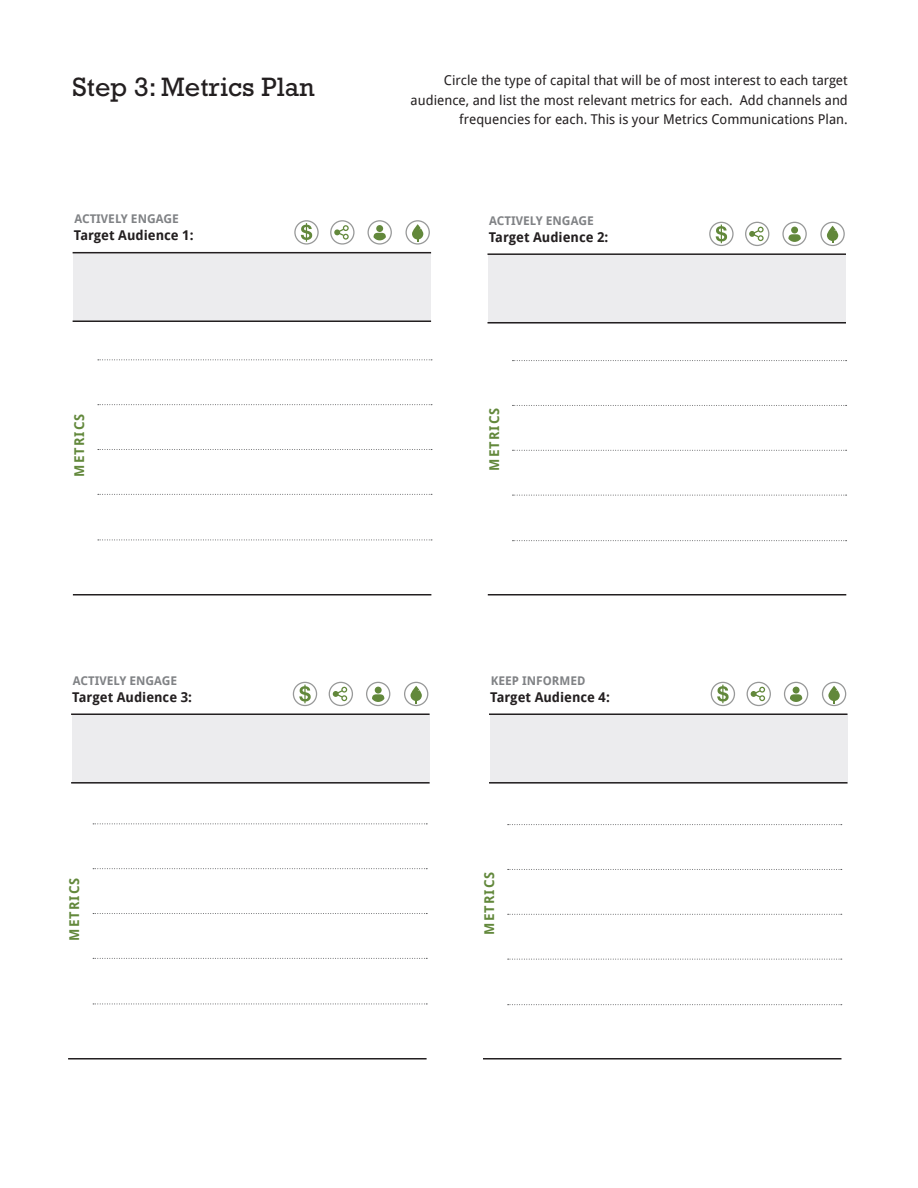
<style>
.page{position:relative;width:918px;height:1188px;background:#fff}
.page>*{position:absolute;margin:0;border:0;box-sizing:border-box;transform-origin:0 0}
.t1{font:27px "Rockwell Std";color:#231f20}
.t2{font:13.5px/19.5px "Droid Sans";color:#231f20;text-align:right}
.t3{font:700 13.5px "Droid Sans";color:#231f20}
.t4{font:700 13.5px "Droid Sans";letter-spacing:.08em;color:#62883b}
.t5{font:700 12px "Droid Sans";color:#808285}
</style>
<div class="page">
<svg style="left:294px;top:220px;width:25px;height:25px"></svg>
<svg style="left:330px;top:220px;width:25px;height:25px"></svg>
<svg style="left:405px;top:220px;width:25px;height:25px"></svg>
<svg style="left:367px;top:220px;width:25px;height:25px"></svg>
<div style="left:74px;top:253px;width:357px;height:69px;background:#ececee"></div>
<hr style="left:73px;top:252px;width:358px;height:1px;background:#231f20">
<hr style="left:73px;top:320px;width:358px;height:2px;background:#231f20">
<hr style="left:73px;top:594px;width:358px;height:2px;background:#231f20">
<svg style="left:709px;top:222px;width:25px;height:24px"></svg>
<svg style="left:745px;top:222px;width:24px;height:24px"></svg>
<svg style="left:820px;top:222px;width:25px;height:24px"></svg>
<svg style="left:782px;top:222px;width:25px;height:24px"></svg>
<div style="left:489px;top:254px;width:357px;height:69px;background:#ececee"></div>
<svg style="left:512px;top:360px;width:335px;height:1px"></svg>
<svg style="left:512px;top:405px;width:335px;height:1px"></svg>
<svg style="left:512px;top:450px;width:335px;height:1px"></svg>
<hr style="left:488px;top:253px;width:358px;height:2px;background:#231f20">
<hr style="left:488px;top:322px;width:358px;height:1px;background:#231f20">
<hr style="left:488px;top:594px;width:358px;height:2px;background:#231f20">
<svg style="left:293px;top:682px;width:24px;height:24px"></svg>
<svg style="left:329px;top:682px;width:24px;height:24px"></svg>
<svg style="left:404px;top:682px;width:24px;height:24px"></svg>
<svg style="left:366px;top:682px;width:24px;height:24px"></svg>
<div style="left:72px;top:714px;width:358px;height:70px;background:#ececee"></div>
<hr style="left:71px;top:713px;width:359px;height:2px;background:#231f20">
<hr style="left:71px;top:782px;width:359px;height:2px;background:#231f20">
<svg style="left:711px;top:682px;width:24px;height:24px"></svg>
<svg style="left:747px;top:682px;width:24px;height:24px"></svg>
<svg style="left:822px;top:682px;width:24px;height:24px"></svg>
<svg style="left:784px;top:682px;width:24px;height:24px"></svg>
<div style="left:490px;top:714px;width:358px;height:70px;background:#ececee"></div>
<hr style="left:489px;top:713px;width:359px;height:2px;background:#231f20">
<hr style="left:489px;top:782px;width:359px;height:2px;background:#231f20">
<svg style="left:512px;top:495px;width:335px;height:1px"></svg>
<svg style="left:98px;top:359px;width:334px;height:1px"></svg>
<svg style="left:98px;top:404px;width:334px;height:1px"></svg>
<svg style="left:98px;top:449px;width:334px;height:1px"></svg>
<svg style="left:98px;top:494px;width:334px;height:1px"></svg>
<svg style="left:512px;top:540px;width:335px;height:1px"></svg>
<svg style="left:98px;top:540px;width:334px;height:1px"></svg>
<hr style="left:68px;top:1058px;width:359px;height:2px;background:#231f20">
<svg style="left:508px;top:824px;width:334px;height:1px"></svg>
<svg style="left:508px;top:869px;width:334px;height:1px"></svg>
<svg style="left:508px;top:914px;width:334px;height:1px"></svg>
<hr style="left:483px;top:1058px;width:359px;height:2px;background:#231f20">
<svg style="left:508px;top:959px;width:334px;height:1px"></svg>
<svg style="left:93px;top:824px;width:334px;height:1px"></svg>
<svg style="left:93px;top:868px;width:334px;height:1px"></svg>
<svg style="left:93px;top:913px;width:334px;height:1px"></svg>
<svg style="left:93px;top:958px;width:334px;height:1px"></svg>
<svg style="left:508px;top:1004px;width:334px;height:1px"></svg>
<svg style="left:93px;top:1004px;width:334px;height:1px"></svg>
<p class="t1" style="left:73px;top:71px;width:243px">Step 3: Metrics Plan</p>
<p class="t2" style="left:411px;top:70px;width:439px">Circle the type of capital that will be of most interest to each target audience, and list the most relevant metrics for each. Add channels and frequencies for each. This is your Metrics Communications Plan.</p>
<p class="t5" style="left:74px;top:210px;width:106px">ACTIVELY ENGAGE</p>
<p class="t5" style="left:489px;top:212px;width:106px">ACTIVELY ENGAGE</p>
<p class="t3" style="left:74px;top:226px;width:121px">Target Audience 1:</p>
<p class="t3" style="left:489px;top:227px;width:121px">Target Audience 2:</p>
<p class="t4" style="left:70px;top:477px;width:65px;rotate:-90deg">METRICS</p>
<p class="t4" style="left:485px;top:471px;width:65px;rotate:-90deg">METRICS</p>
<p class="t5" style="left:73px;top:672px;width:106px">ACTIVELY ENGAGE</p>
<p class="t5" style="left:491px;top:672px;width:96px">KEEP INFORMED</p>
<p class="t3" style="left:72px;top:688px;width:121px">Target Audience 3:</p>
<p class="t3" style="left:490px;top:688px;width:121px">Target Audience 4:</p>
<p class="t4" style="left:65px;top:941px;width:65px;rotate:-90deg">METRICS</p>
<p class="t4" style="left:480px;top:935px;width:65px;rotate:-90deg">METRICS</p>
</div>
